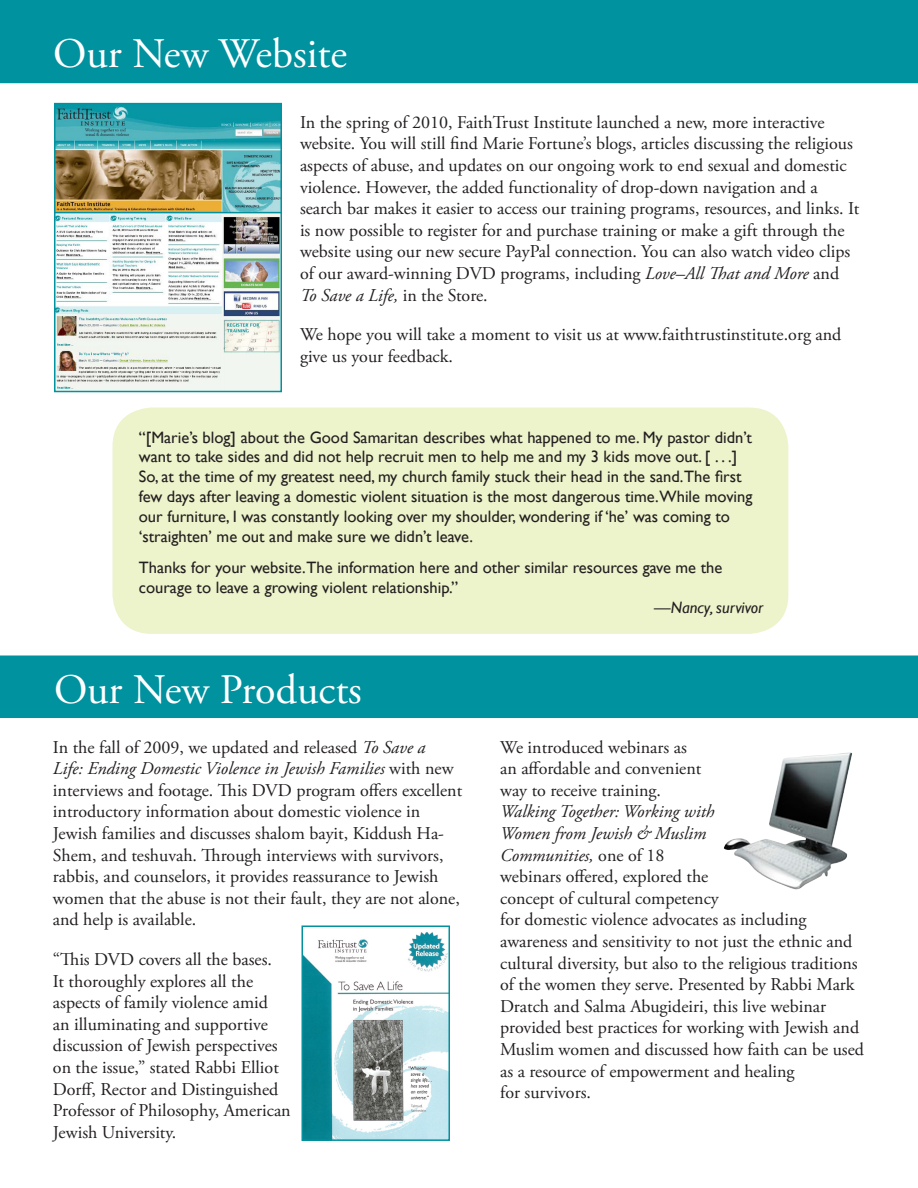
<style>
.page{position:relative;width:918px;height:1188px;background:#fff}
.page>*{position:absolute;margin:0;border:0;box-sizing:border-box;transform-origin:0 0}
.t1{font:42px "Adobe Garamond Pro";color:#fff}
.t2{font:18px/21.6px "Adobe Garamond Pro";color:#231f20}
.t3{font:16.5px/19.8px "Gill Sans";color:#231f20}
.t4{font:italic 16.5px "Gill Sans";color:#231f20}
.s1{font-style:italic}
</style>
<div class="page">
<div style="left:0;top:656px;width:918px;height:62px;background:#00929f"></div>
<div style="left:0;top:0;width:918px;height:83px;background:#00929f"></div>
<div style="left:112px;top:408px;width:676px;height:226px;background:#edf3cb;border-radius:39px"></div>
<img style="left:57px;top:106px;width:222px;height:283px">
<div style="left:54px;top:103px;width:228px;height:289px;border:2px solid #00929f"></div>
<img style="left:305px;top:932px;width:142px;height:206px">
<div style="left:302px;top:925px;width:148px;height:216px;border:2px solid #00929f"></div>
<img style="left:724px;top:753px;width:128px;height:137px">
<p class="t1" style="left:53px;top:28px;width:295px">Our New Website</p>
<p class="t2" style="left:300px;top:112px;width:561px">In the spring of 2010, FaithTrust Institute launched a new, more interactive website. You will still find Marie Fortune’s blogs, articles discussing the religious aspects of abuse, and updates on our ongoing work to end sexual and domestic violence. However, the added functionality of drop-down navigation and a search bar makes it easier to access our training programs, resources, and links. It is now possible to register for and purchase training or make a gift through the website using our new secure PayPal connection. You can also watch video clips of our award-winning DVD programs, including <span class="s1">Love–All That and More</span> and <span class="s1">To Save a Life,</span> in the Store.</p>
<p class="t2" style="left:300px;top:324px;width:543px">We hope you will take a moment to visit us at www.faithtrustinstitute.org and give us your feedback.</p>
<p class="t3" style="left:139px;top:427px;width:615px">“[Marie’s blog] about the Good Samaritan describes what happened to me. My pastor didn’t want to take sides and did not help recruit men to help me and my 3 kids move out. [ . . .] So, at the time of my greatest need, my church family stuck their head in the sand.The first few days after leaving a domestic violent situation is the most dangerous time.While moving our furniture, I was constantly looking over my shoulder, wondering if ‘he’ was coming to ‘straighten’ me out and make sure we didn’t leave.</p>
<p class="t3" style="left:139px;top:558px;width:585px">Thanks for your website.The information here and other similar resources gave me the courage to leave a growing violent relationship.”</p>
<p class="t4" style="left:654px;top:598px;width:111px">—Nancy, survivor</p>
<p class="t1" style="left:54px;top:664px;width:309px">Our New Products</p>
<p class="t2" style="left:53px;top:737px;width:411px">In the fall of 2009, we updated and released <span class="s1">To Save a<br>Life: Ending Domestic Violence in Jewish Families</span> with new interviews and footage. This DVD program offers excellent introductory information about domestic violence in Jewish families and discusses shalom bayit, Kiddush Ha-Shem, and teshuvah. Through interviews with survivors, rabbis, and counselors, it provides reassurance to Jewish women that the abuse is not their fault, they are not alone, and help is available.</p>
<p class="t2" style="left:53px;top:949px;width:239px">“This DVD covers all the bases.<br>It thoroughly explores all the aspects of family violence amid<br>an illuminating and supportive discussion of Jewish perspectives on the issue,” stated Rabbi Elliot<br>Dorff, Rector and Distinguished<br>Professor of Philosophy, American<br>Jewish University.</p>
<p class="t2" style="left:500px;top:737px;width:365px">We introduced webinars as<br>an affordable and convenient<br>way to receive training.<br><span class="s1">Walking Together: Working with<br>Women from Jewish &amp; Muslim<br>Communities,</span> one of 18<br>webinars offered, explored the<br>concept of cultural competency<br>for domestic violence advocates as including awareness and sensitivity to not just the ethnic and cultural diversity, but also to the religious traditions of the women they serve. Presented by Rabbi Mark Dratch and Salma Abugideiri, this live webinar provided best practices for working with Jewish and Muslim women and discussed how faith can be used as a resource of empowerment and healing<br>for survivors.</p>
</div>
